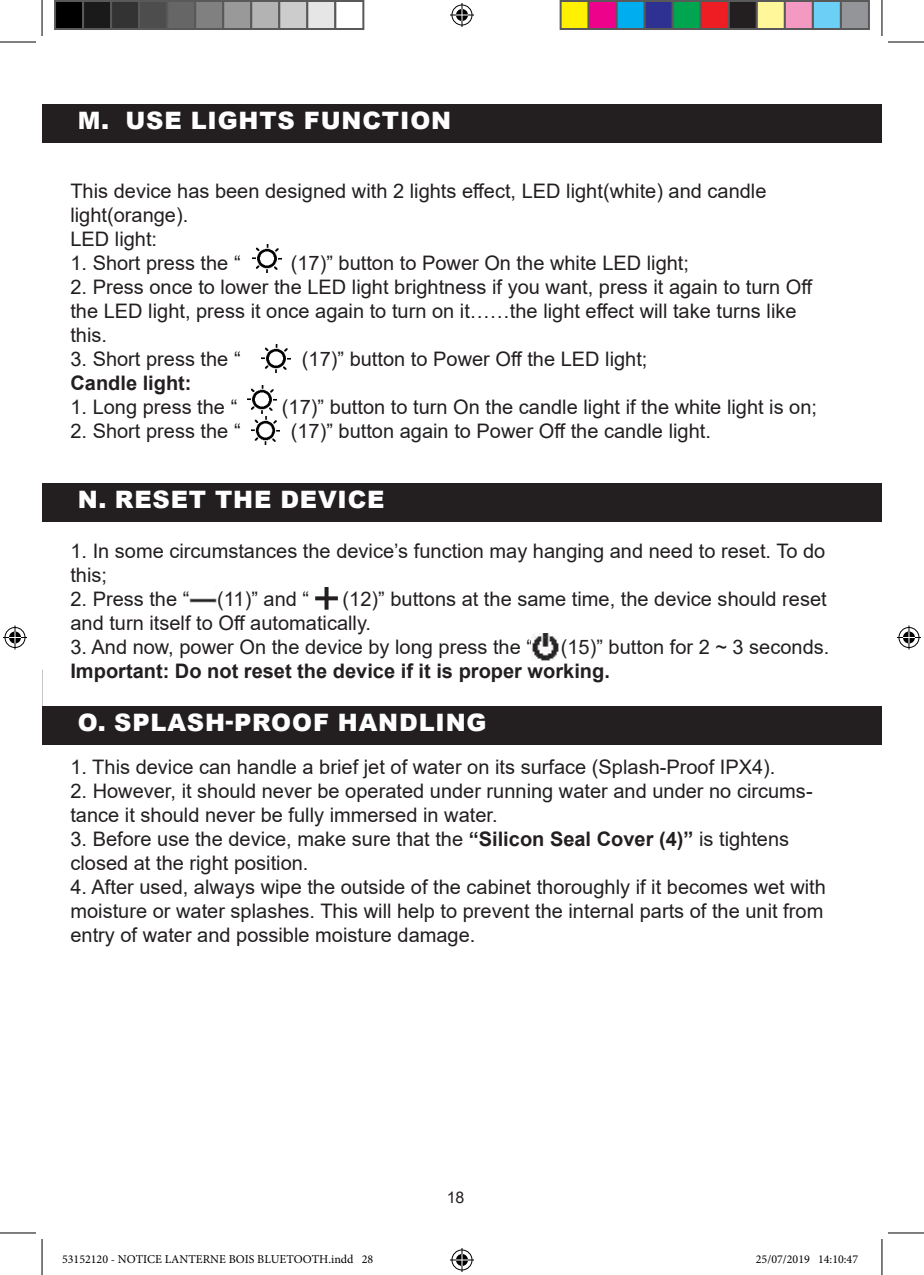
<style>
.page{position:relative;width:924px;height:1275px;background:#fff}
.page>*{position:absolute;margin:0;border:0;box-sizing:border-box;transform-origin:0 0}
.t1{font:900 24px "Arial";letter-spacing:.035em;color:#fff}
.t2{font:20px/24px "Arial";color:#231f20}
.t3{font:700 20px "Arial";color:#231f20}
.t4{font:16px "Arial";color:#231f20}
.t5{font:12px "Minion Pro";color:#000}
.s1{font-weight:700}
</style>
<div class="page">
<div style="left:42px;top:104px;width:839px;height:39px;background:#231f20"></div>
<div style="left:42px;top:483px;width:839px;height:39px;background:#231f20"></div>
<div style="left:42px;top:706px;width:839px;height:38px;background:#231f20"></div>
<img style="left:252px;top:244px;width:29px;height:28px">
<img style="left:261px;top:344px;width:29px;height:28px">
<img style="left:247px;top:385px;width:29px;height:28px">
<img style="left:251px;top:417px;width:29px;height:28px">
<img style="left:189px;top:598px;width:28px;height:5px">
<svg style="left:324px;top:587px;width:4px;height:22px"></svg>
<svg style="left:315px;top:596px;width:23px;height:4px"></svg>
<img style="left:531px;top:633px;width:28px;height:28px">
<hr style="left:0;top:42px;width:36px;height:1px;background:#000">
<hr style="left:887px;top:42px;width:36px;height:1px;background:#000">
<hr style="left:0;top:1232px;width:36px;height:1px;background:#000">
<hr style="left:887px;top:1232px;width:36px;height:1px;background:#000">
<hr style="left:42px;top:0;width:1px;height:36px;background:#000">
<hr style="left:42px;top:1239px;width:1px;height:36px;background:#000">
<hr style="left:881px;top:0;width:1px;height:36px;background:#000">
<hr style="left:881px;top:1239px;width:1px;height:36px;background:#000">
<svg style="left:450px;top:3px;width:24px;height:24px"></svg>
<svg style="left:450px;top:1248px;width:24px;height:24px"></svg>
<svg style="left:3px;top:625px;width:24px;height:24px"></svg>
<svg style="left:897px;top:625px;width:23px;height:24px"></svg>
<div style="left:55px;top:1px;width:28px;height:28px;background:#000"></div>
<div style="left:54px;top:0;width:30px;height:30px;border:2px solid #595959"></div>
<div style="left:83px;top:1px;width:28px;height:28px;background:#1a1a1a"></div>
<div style="left:82px;top:0;width:30px;height:30px;border:2px solid #595959"></div>
<div style="left:111px;top:1px;width:28px;height:28px;background:#333"></div>
<div style="left:110px;top:0;width:30px;height:30px;border:2px solid #595959"></div>
<div style="left:139px;top:1px;width:28px;height:28px;background:#4d4d4d"></div>
<div style="left:138px;top:0;width:30px;height:30px;border:2px solid #595959"></div>
<div style="left:167px;top:1px;width:28px;height:28px;background:#666"></div>
<div style="left:166px;top:0;width:30px;height:30px;border:2px solid #595959"></div>
<div style="left:195px;top:1px;width:28px;height:28px;background:#808080"></div>
<div style="left:194px;top:0;width:30px;height:30px;border:2px solid #595959"></div>
<div style="left:223px;top:1px;width:28px;height:28px;background:#999"></div>
<div style="left:222px;top:0;width:30px;height:30px;border:2px solid #595959"></div>
<div style="left:251px;top:1px;width:28px;height:28px;background:#b3b3b3"></div>
<div style="left:250px;top:0;width:30px;height:30px;border:2px solid #595959"></div>
<div style="left:279px;top:1px;width:28px;height:28px;background:#ccc"></div>
<div style="left:278px;top:0;width:30px;height:30px;border:2px solid #595959"></div>
<div style="left:307px;top:1px;width:28px;height:28px;background:#e6e6e6"></div>
<div style="left:306px;top:0;width:30px;height:30px;border:2px solid #595959"></div>
<div style="left:334px;top:0;width:30px;height:30px;border:2px solid #595959"></div>
<div style="left:560px;top:1px;width:28px;height:28px;background:#fff101"></div>
<div style="left:559px;top:0;width:30px;height:30px;border:2px solid #595959"></div>
<div style="left:588px;top:1px;width:28px;height:28px;background:#ed028c"></div>
<div style="left:587px;top:0;width:30px;height:30px;border:2px solid #595959"></div>
<div style="left:616px;top:1px;width:28px;height:28px;background:#00aeef"></div>
<div style="left:615px;top:0;width:30px;height:30px;border:2px solid #595959"></div>
<div style="left:644px;top:1px;width:28px;height:28px;background:#2e3092"></div>
<div style="left:643px;top:0;width:30px;height:30px;border:2px solid #595959"></div>
<div style="left:672px;top:1px;width:28px;height:28px;background:#00a54f"></div>
<div style="left:671px;top:0;width:30px;height:30px;border:2px solid #595959"></div>
<div style="left:700px;top:1px;width:28px;height:28px;background:#ee1d23"></div>
<div style="left:699px;top:0;width:30px;height:30px;border:2px solid #595959"></div>
<div style="left:728px;top:1px;width:28px;height:28px;background:#231f20"></div>
<div style="left:727px;top:0;width:30px;height:30px;border:2px solid #595959"></div>
<div style="left:756px;top:1px;width:28px;height:28px;background:#fff79a"></div>
<div style="left:755px;top:0;width:30px;height:30px;border:2px solid #595959"></div>
<div style="left:784px;top:1px;width:28px;height:28px;background:#f499c2"></div>
<div style="left:783px;top:0;width:30px;height:30px;border:2px solid #595959"></div>
<div style="left:812px;top:1px;width:28px;height:28px;background:#6bcff6"></div>
<div style="left:811px;top:0;width:30px;height:30px;border:2px solid #595959"></div>
<div style="left:840px;top:1px;width:28px;height:28px;background:#939598"></div>
<div style="left:839px;top:0;width:30px;height:30px;border:2px solid #595959"></div>
<p class="t1" style="left:78px;top:103px;width:374px">M. USE LIGHTS FUNCTION</p>
<p class="t2" style="left:70px;top:179px;width:697px">This device has been designed with 2 lights effect, LED light(white) and candle light(orange).<br>LED light:</p>
<p class="t2" style="left:70px;top:251px;width:172px">1. Short press the “</p>
<p class="t2" style="left:290px;top:251px;width:399px">(17)” button to Power On the white LED light;</p>
<p class="t2" style="left:70px;top:275px;width:743px">2. Press once to lower the LED light brightness if you want, press it again to turn Off the LED light, press it once again to turn on it……the light effect will take turns like this.</p>
<p class="t2" style="left:70px;top:347px;width:172px">3. Short press the “</p>
<p class="t2" style="left:302px;top:347px;width:347px">(17)” button to Power Off the LED light;</p>
<p class="t3" style="left:70px;top:369px;width:123px">Candle light:</p>
<p class="t2" style="left:70px;top:395px;width:168px">1. Long press the “</p>
<p class="t2" style="left:282px;top:395px;width:536px">(17)” button to turn On the candle light if the white light is on;</p>
<p class="t2" style="left:70px;top:419px;width:172px">2. Short press the “</p>
<p class="t2" style="left:290px;top:419px;width:421px">(17)” button again to Power Off the candle light.</p>
<p class="t1" style="left:78px;top:482px;width:308px">N. RESET THE DEVICE</p>
<p class="t2" style="left:70px;top:539px;width:756px">1. In some circumstances the device’s function may hanging and need to reset. To do this;</p>
<p class="t2" style="left:70px;top:587px;width:120px">2. Press the “</p>
<p class="t2" style="left:217px;top:587px;width:93px">(11)” and “</p>
<p class="t2" style="left:70px;top:587px;width:757px;text-indent:272px">(12)” buttons at the same time, the device should reset and turn itself to Off automatically.</p>
<p class="t2" style="left:70px;top:635px;width:464px">3. And now, power On the device by long press the “</p>
<p class="t2" style="left:560px;top:635px;width:270px">(15)” button for 2 ~ 3 seconds.</p>
<p class="t3" style="left:70px;top:657px;width:540px">Important: Do not reset the device if it is proper working.</p>
<p class="t1" style="left:78px;top:705px;width:410px">O. SPLASH-PROOF HANDLING</p>
<p class="t2" style="left:70px;top:755px;width:706px">1. This device can handle a brief jet of water on its surface (Splash-Proof IPX4).</p>
<p class="t2" style="left:70px;top:779px;width:743px">2. However, it should never be operated under running water and under no circums&shy;tance it should never be fully immersed in water.</p>
<p class="t2" style="left:70px;top:827px;width:720px">3. Before use the device, make sure that the <span class="s1">“Silicon Seal Cover (4)”</span> is tightens closed at the right position.</p>
<p class="t2" style="left:70px;top:875px;width:756px">4. After used, always wipe the outside of the cabinet thoroughly if it becomes wet with moisture or water splashes. This will help to prevent the internal parts of the unit from entry of water and possible moisture damage.</p>
<p class="t4" style="left:446px;top:1186px;width:19px">18</p>
<p class="t4" style="left:451px;top:1186px;width:23px">XX</p>
<p class="t5" style="left:62px;top:1251px;width:312px">53152120 - NOTICE LANTERNE BOIS BLUETOOTH.indd 28</p>
<p class="t5" style="left:755px;top:1251px;width:104px">25/07/2019 14:10:47</p>
</div>
